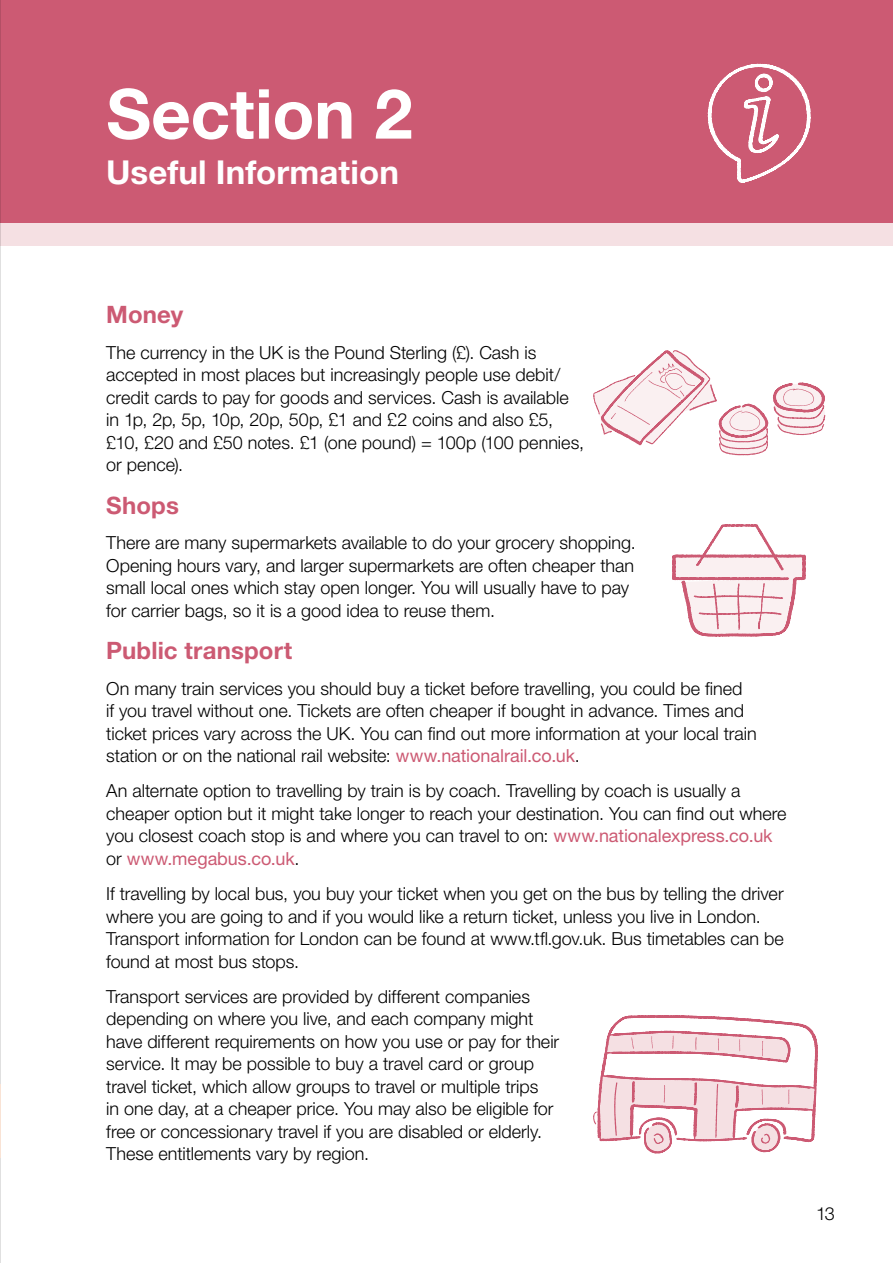
<style>
.page{position:relative;width:893px;height:1263px;background:#fff}
.page>*{position:absolute;margin:0;border:0;box-sizing:border-box;transform-origin:0 0}
.Section_big_title{font:700 69px "Helvetica Neue LT Pro";color:#fff}
.Section_big_title-2{font:700 33px "Helvetica Neue LT Pro";letter-spacing:.005em;color:#fff}
.Heading_2_purple{font:700 24px "Helvetica Neue LT Pro";letter-spacing:.005em;color:#cc5a73}
.Body_Text{font:300 18px/22.5px "Helvetica Neue LT Pro";color:#000}
.s1{font-weight:400;color:#cc5a73}
</style>
<div class="page">
<div style="left:0;top:134px;width:893px;height:112px;background:#f5e0e3"></div>
<div style="left:0;top:0;width:893px;height:223px;background:#cc5a73"></div>
<hr style="left:0;top:0;width:1px;height:1263px;background:#000">
<svg style="left:593px;top:350px;width:232px;height:105px"></svg>
<svg style="left:672px;top:524px;width:134px;height:113px"></svg>
<svg style="left:593px;top:1015px;width:225px;height:138px"></svg>
<hr style="left:0;top:1084px;width:1px;height:74px;background:#f9e3d5">
<svg style="left:708px;top:64px;width:103px;height:119px"></svg>
<p class="Section_big_title" style="left:106px;top:71px;width:308px">Section 2</p>
<p class="Section_big_title-2" style="left:106px;top:151px;width:294px">Useful Information</p>
<p class="Heading_2_purple" style="left:106px;top:300px;width:78px">Money</p>
<p class="Body_Text" style="left:106px;top:341px;width:479px">The currency in the UK is the Pound Sterling (£). Cash is accepted in most places but increasingly people use debit/ credit cards to pay for goods and services. Cash is available in 1p, 2p, 5p, 10p, 20p, 50p, £1 and £2 coins and also £5, £10, £20 and £50 notes. £1 (one pound) = 100p (100 pennies, or pence).</p>
<p class="Heading_2_purple" style="left:106px;top:490px;width:74px">Shops</p>
<p class="Body_Text" style="left:106px;top:531px;width:531px">There are many supermarkets available to do your grocery shopping.<br>Opening hours vary, and larger supermarkets are often cheaper than small local ones which stay open longer. You will usually have to pay for carrier bags, so it is a good idea to reuse them.</p>
<p class="Heading_2_purple" style="left:106px;top:636px;width:187px">Public transport</p>
<p class="Body_Text" style="left:106px;top:677px;width:652px">On many train services you should buy a ticket before travelling, you could be fined<br>if you travel without one. Tickets are often cheaper if bought in advance. Times and ticket prices vary across the UK. You can find out more information at your local train station or on the national rail website: <span class="s1">www.nationalrail.co.uk</span>.</p>
<p class="Body_Text" style="left:106px;top:779px;width:682px">An alternate option to travelling by train is by coach. Travelling by coach is usually a cheaper option but it might take longer to reach your destination. You can find out where you closest coach stop is and where you can travel to on: <span class="s1">www.nationalexpress.co.uk </span>or <span class="s1">www.megabus.co.uk</span>.</p>
<p class="Body_Text" style="left:106px;top:882px;width:679px">If travelling by local bus, you buy your ticket when you get on the bus by telling the driver where you are going to and if you would like a return ticket, unless you live in London.<br>Transport information for London can be found at www.tfl.gov.uk. Bus timetables can be found at most bus stops.</p>
<p class="Body_Text" style="left:106px;top:985px;width:454px">Transport services are provided by different companies depending on where you live, and each company might have different requirements on how you use or pay for their service. It may be possible to buy a travel card or group travel ticket, which allow groups to travel or multiple trips<br>in one day, at a cheaper price. You may also be eligible for free or concessionary travel if you are disabled or elderly.<br>These entitlements vary by region.</p>
<p class="Body_Text" style="left:816px;top:1201px;width:20px">13</p>
</div>
